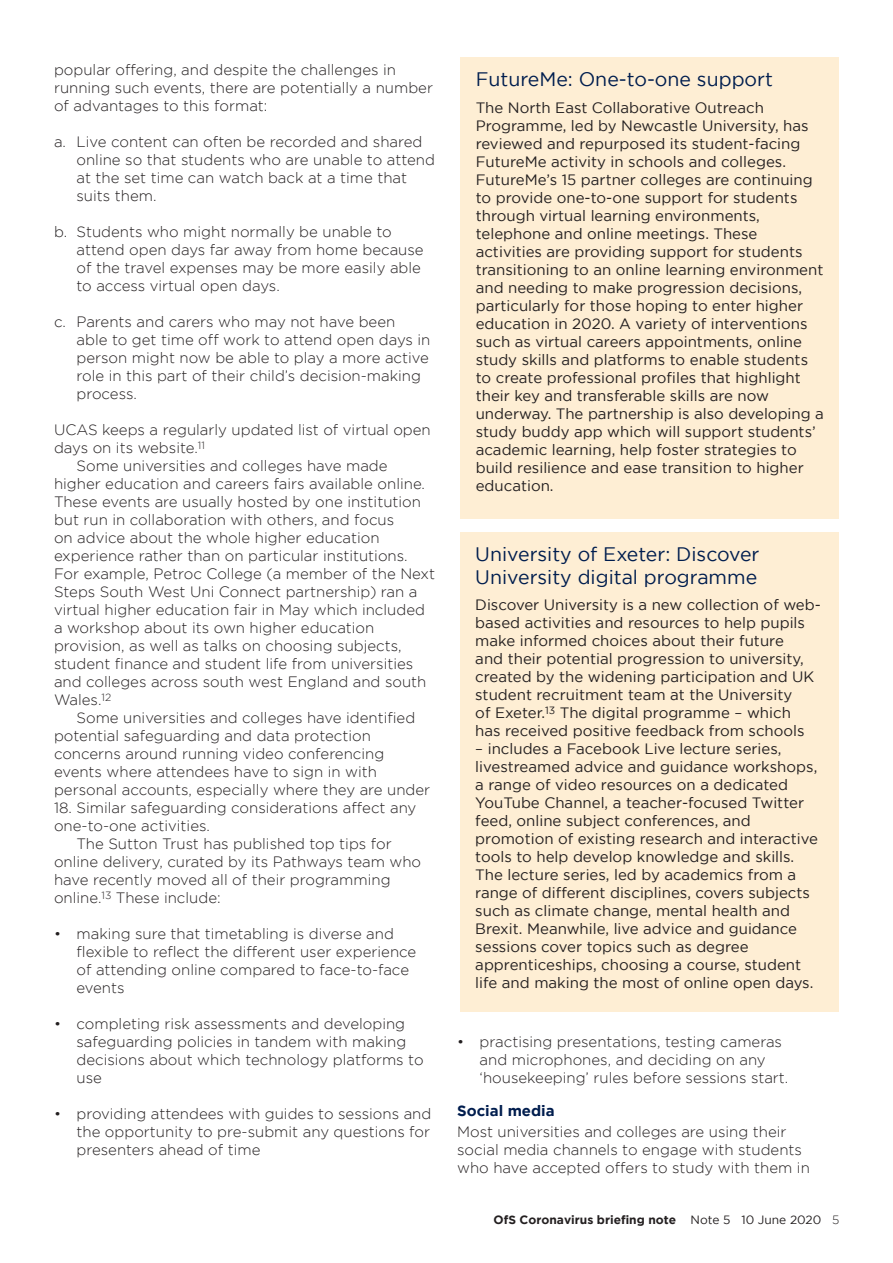
<style>
.page{position:relative;width:893px;height:1263px;background:#fff}
.page>*{position:absolute;margin:0;border:0;box-sizing:border-box;transform-origin:0 0}
.subhead_2{font:19.5px/22.5px "Gotham";color:#001d4e}
.text{font:300 15px/18px "Gotham";color:#231f20}
.text-2{font:15px/18px "Gotham";color:#231f20}
.subhead_2-2{font:700 15px "Gotham";color:#001d4e}
.t1{font:700 12px "Gotham";color:#231f20}
.s1{font-weight:400}
.s2{font-weight:300}
</style>
<div class="page">
<div style="left:461px;top:57px;width:378px;height:461px;background:#feeed4"></div>
<div style="left:460px;top:532px;width:378px;height:480px;background:#feeed4"></div>
<p class="text" style="left:54px;top:61px;width:380px">popular offering, and despite the challenges in running such events, there are potentially a number of advantages to this format:</p>
<p class="text" style="left:76px;top:133px;width:360px;text-indent:-22px">a. Live content can often be recorded and shared online so that students who are unable to attend at the set time can watch back at a time that suits them.</p>
<p class="text" style="left:76px;top:223px;width:349px;text-indent:-22px">b. Students who might normally be unable to attend open days far away from home because of the travel expenses may be more easily able to access virtual open days.</p>
<p class="text" style="left:76px;top:313px;width:355px;text-indent:-22px">c. Parents and carers who may not have been<br>able to get time off work to attend open days in person might now be able to play a more active role in this part of their child’s decision-making process.</p>
<p class="text" style="left:54px;top:421px;width:378px">UCAS keeps a regularly updated list of virtual open days on its website.<sup>11</sup></p>
<p class="text" style="left:54px;top:457px;width:383px;text-indent:22px">Some universities and colleges have made higher education and careers fairs available online.<br>These events are usually hosted by one institution but run in collaboration with others, and focus<br>on advice about the whole higher education experience rather than on particular institutions.<br>For example, Petroc College (a member of the Next Steps South West Uni Connect partnership) ran a virtual higher education fair in May which included a workshop about its own higher education provision, as well as talks on choosing subjects, student finance and student life from universities and colleges across south west England and south Wales.<sup>12</sup></p>
<p class="text" style="left:54px;top:709px;width:378px;text-indent:22px">Some universities and colleges have identified potential safeguarding and data protection concerns around running video conferencing events where attendees have to sign in with personal accounts, especially where they are under</p>
<p class="text" style="left:54px;top:799px;width:364px">18. Similar safeguarding considerations affect any one-to-one activities.</p>
<p class="text" style="left:54px;top:835px;width:369px;text-indent:22px">The Sutton Trust has published top tips for online delivery, curated by its Pathways team who have recently moved all of their programming online.<sup>13</sup> These include:</p>
<p class="text" style="left:76px;top:925px;width:341px;text-indent:-22px">• making sure that timetabling is diverse and flexible to reflect the different user experience of attending online compared to face-to-face events</p>
<p class="text" style="left:76px;top:1015px;width:349px;text-indent:-22px">• completing risk assessments and developing safeguarding policies in tandem with making decisions about which technology platforms to use</p>
<p class="text" style="left:76px;top:1105px;width:356px;text-align:justify;text-indent:-22px">• providing attendees with guides to sessions and the opportunity to pre-submit any questions for presenters ahead of time</p>
<p class="subhead_2" style="left:476px;top:68px;width:299px">FutureMe: One-to-one support</p>
<p class="text-2" style="left:476px;top:98px;width:350px">The North East Collaborative Outreach Programme, led by Newcastle University, has reviewed and repurposed its student-facing FutureMe activity in schools and colleges.<br>FutureMe’s 15 partner colleges are continuing to provide one-to-one support for students through virtual learning environments, telephone and online meetings. These activities are providing support for students transitioning to an online learning environment and needing to make progression decisions, particularly for those hoping to enter higher education in 2020. A variety of interventions such as virtual careers appointments, online study skills and platforms to enable students to create professional profiles that highlight their key and transferable skills are now underway. The partnership is also developing a study buddy app which will support students’ academic learning, help foster strategies to build resilience and ease transition to higher education.</p>
<p class="subhead_2" style="left:475px;top:543px;width:286px">University of Exeter: Discover<br>University digital programme</p>
<p class="text-2" style="left:475px;top:595px;width:347px">Discover University is a new collection of web&shy;based activities and resources to help pupils make informed choices about their future<br>and their potential progression to university, created by the widening participation and UK student recruitment team at the University<br>of Exeter.<sup>13</sup> The digital programme – which<br>has received positive feedback from schools</p>
<p class="text-2" style="left:475px;top:739px;width:344px">– includes a Facebook Live lecture series, livestreamed advice and guidance workshops, a range of video resources on a dedicated YouTube Channel, a teacher-focused Twitter feed, online subject conferences, and promotion of existing research and interactive tools to help develop knowledge and skills.<br>The lecture series, led by academics from a range of different disciplines, covers subjects such as climate change, mental health and Brexit. Meanwhile, live advice and guidance sessions cover topics such as degree apprenticeships, choosing a course, student life and making the most of online open days.</p>
<p class="text" style="left:480px;top:1033px;width:310px;text-indent:-22px">• practising presentations, testing cameras and microphones, and deciding on any ‘housekeeping’ rules before sessions start.</p>
<p class="subhead_2-2" style="left:457px;top:1102px;width:99px">Social media</p>
<p class="text" style="left:457px;top:1123px;width:354px">Most universities and colleges are using their social media channels to engage with students who have accepted offers to study with them in</p>
<p class="t1" style="left:494px;top:1213px;width:347px">OfS Coronavirus briefing note <span class="s1">Note 5 10 June 2020</span> <span class="s2">5</span></p>
</div>
